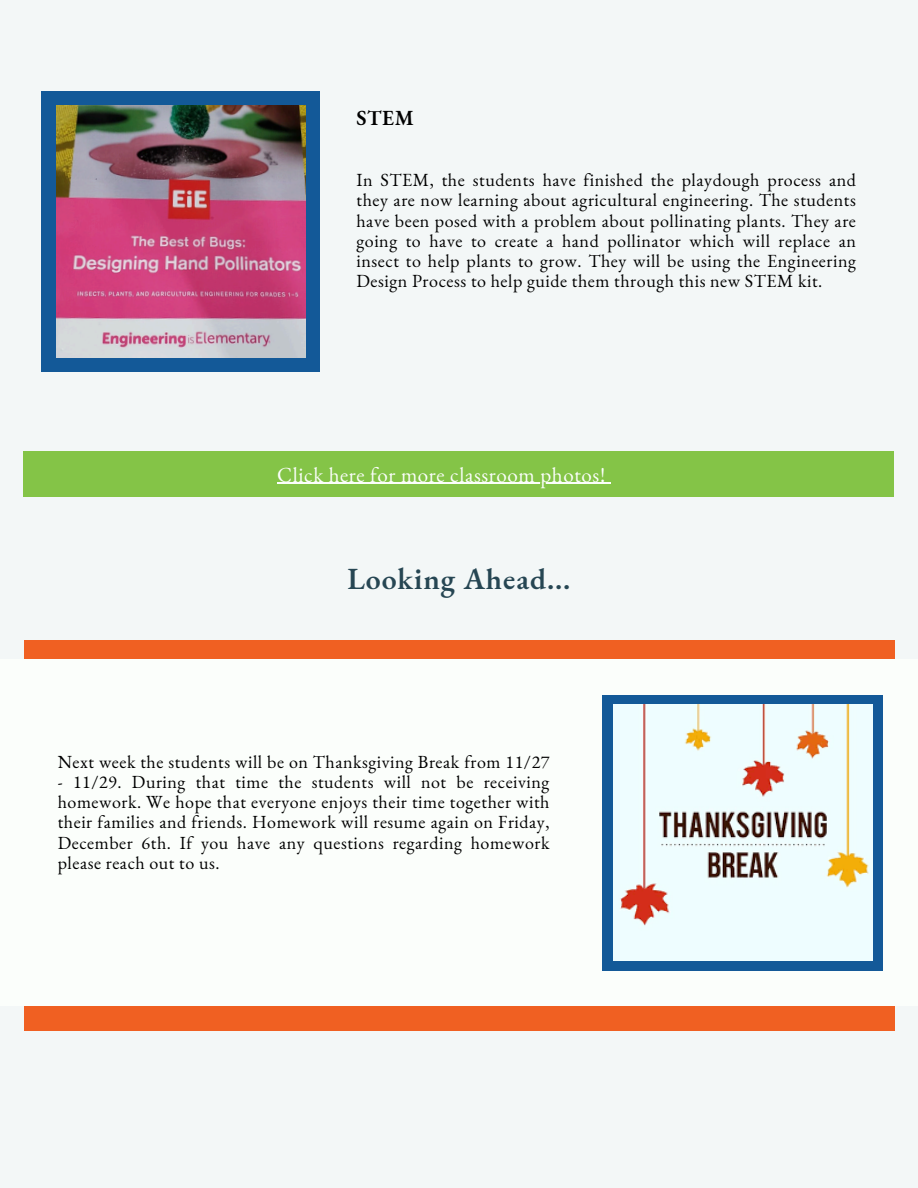
<style>
.page{position:relative;width:918px;height:1188px;background:#f3f7f7}
.page>*{position:absolute;margin:0;border:0;box-sizing:border-box;transform-origin:0 0}
.t1{font:600 30px "EB Garamond";letter-spacing:.03em;color:#264653}
.t2{font:21px "EB Garamond";letter-spacing:.03em;color:#fbfefb}
.t3{font:600 21px "EB Garamond";color:#000}
.t4{font:18px/20.2px "EB Garamond";letter-spacing:.03em;color:#000;text-align:justify}
</style>
<div class="page">
<div style="left:24px;top:451px;width:870px;height:46px;background:#84c447"></div>
<div style="left:41px;top:91px;width:279px;height:280px;background:#135998"></div>
<img style="left:57px;top:105px;width:248px;height:252px">
<div style="left:24px;top:640px;width:870px;height:390px;background:#f06022"></div>
<div style="left:0;top:660px;width:918px;height:346px;background:#fbfefb"></div>
<div style="left:602px;top:695px;width:281px;height:276px;background:#135998"></div>
<img style="left:614px;top:704px;width:258px;height:257px">
<hr style="left:277px;top:483px;width:329px;height:1px;background:#fbfefb">
<p class="t3" style="left:356px;top:104px;width:59px">STEM</p>
<p class="t4" style="left:356px;top:170px;width:501px">In STEM, the students have finished the playdough process and they are now learning about agricultural engineering. The students have been posed with a problem about pollinating plants. They are going to have to create a hand pollinator which will replace an insect to help plants to grow. They will be using the Engineering Design Process to help guide them through this new STEM kit.</p>
<h2 class="t2" style="left:277px;top:460px;width:330px">Click here for more classroom photos!</h2>
<h3 class="t1" style="left:347px;top:559px;width:225px">Looking Ahead...</h3>
<h1 class="t4" style="left:58px;top:751px;width:493px">Next week the students will be on Thanksgiving Break from 11/27</h1>
<h1 class="t4" style="left:58px;top:771px;width:493px">- 11/29. During that time the students will not be receiving homework. We hope that everyone enjoys their time together with their families and friends. Homework will resume again on Friday, December 6th. If you have any questions regarding homework please reach out to us.</h1>
</div>
